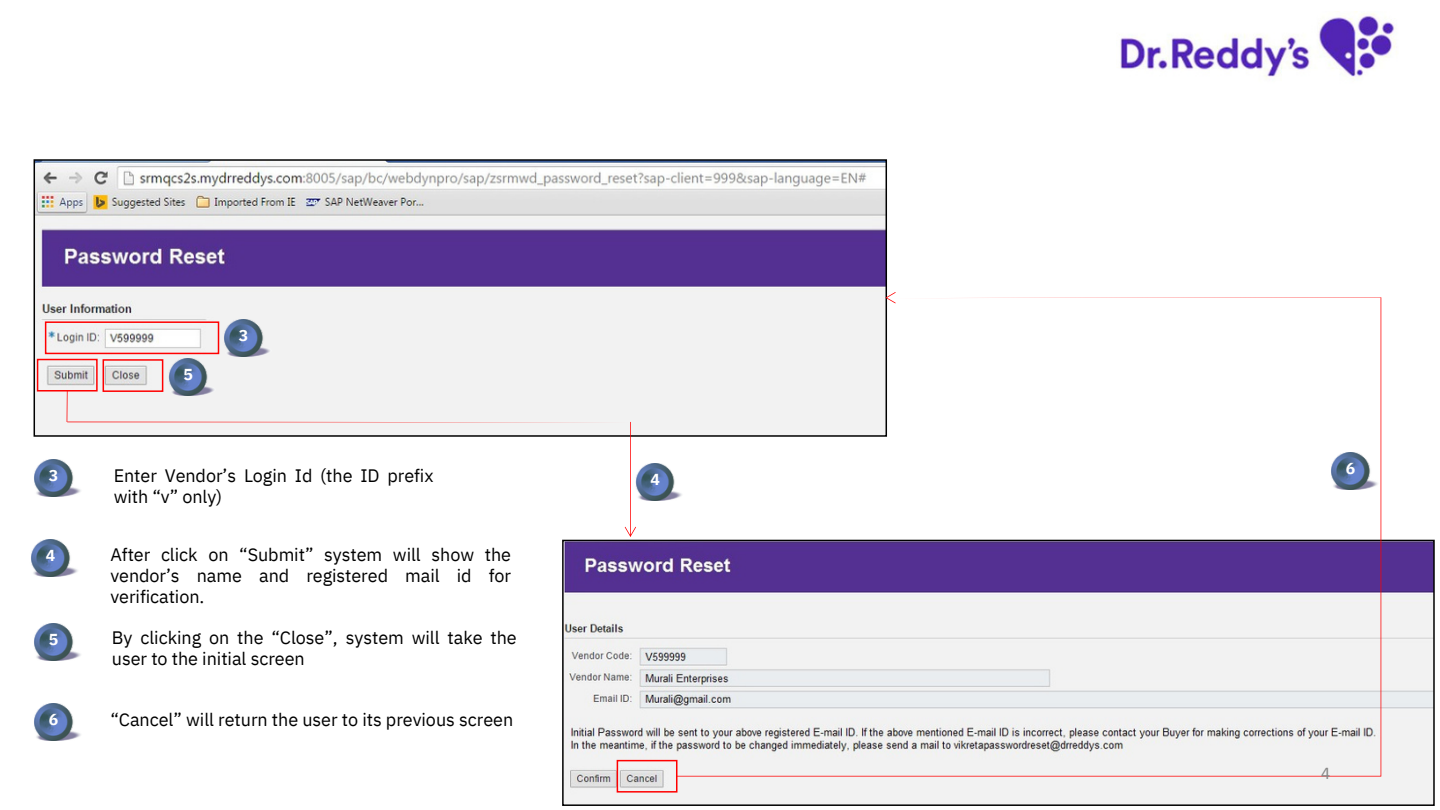
<style>
.page{position:relative;width:1440px;height:810px;background:#fff}
.page>*{position:absolute;margin:0;border:0;box-sizing:border-box;transform-origin:0 0}
.t1{font:18px/21.3px "IBM Plex Sans";letter-spacing:-.005em;color:#000}
.t2{font:18px "Calibri";color:#898989}
.t3{font:700 15.9px "IBM Plex Sans";color:#fff}
</style>
<div class="page">
<img style="left:1120px;top:11px;width:275px;height:69px">
<img style="left:34px;top:460px;width:33px;height:37px">
<img style="left:31px;top:540px;width:47px;height:37px">
<img style="left:34px;top:623px;width:47px;height:37px">
<img style="left:34px;top:704px;width:47px;height:37px">
<img style="left:565px;top:543px;width:867px;height:260px">
<div style="left:562px;top:540px;width:873px;height:266px;border:2px solid #000"></div>
<div style="left:617px;top:760px;width:60px;height:33px;border:2px solid #f00"></div>
<img style="left:636px;top:463px;width:41px;height:38px">
<img style="left:37px;top:162px;width:847px;height:272px">
<div style="left:37px;top:359px;width:61px;height:33px;border:2px solid #f00"></div>
<div style="left:45px;top:321px;width:174px;height:33px;border:2px solid #f00"></div>
<div style="left:103px;top:359px;width:60px;height:33px;border:2px solid #f00"></div>
<img style="left:219px;top:319px;width:56px;height:38px">
<img style="left:164px;top:359px;width:56px;height:37px">
<hr style="left:67px;top:390px;width:1px;height:32px;background:#f00">
<svg style="left:67px;top:422px;width:569px;height:115px"></svg>
<svg style="left:677px;top:292px;width:704px;height:485px"></svg>
<p class="t3" style="left:239px;top:325px;width:11px">3</p>
<p class="t3" style="left:184px;top:364px;width:11px">5</p>
<p class="t3" style="left:49px;top:465px;width:11px">3</p>
<p class="t1" style="left:114px;top:465px;width:321px">Enter Vendor’s Login Id (the ID prefix with “v” only)</p>
<p class="t3" style="left:650px;top:468px;width:11px">4</p>
<p class="t3" style="left:1346px;top:457px;width:11px">6</p>
<p class="t3" style="left:46px;top:545px;width:11px">4</p>
<p class="t3" style="left:49px;top:628px;width:11px">5</p>
<p class="t1" style="left:110px;top:543px;width:402px;text-align:justify">After click on “Submit” system will show the vendor’s name and registered mail id for verification.</p>
<p class="t1" style="left:112px;top:627px;width:406px">By clicking on the “Close”, system will take the user to the initial screen</p>
<p class="t3" style="left:49px;top:709px;width:11px">6</p>
<p class="t1" style="left:110px;top:709px;width:404px">“Cancel” will return the user to its previous screen</p>
<p class="t2" style="left:1321px;top:765px;width:11px">4</p>
</div>
